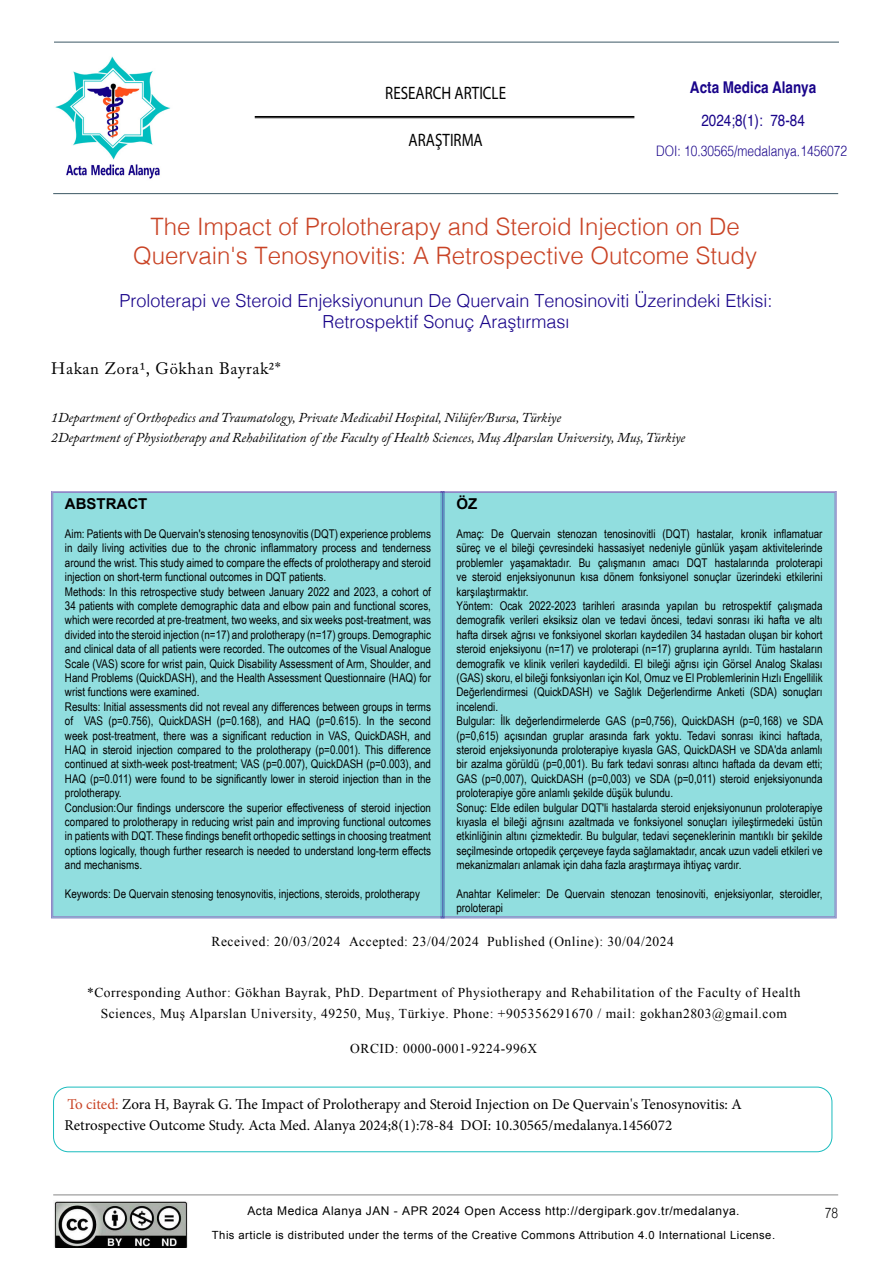
<style>
.page{position:relative;width:893px;height:1263px;background:#fff}
.page>*{position:absolute;margin:0;border:0;box-sizing:border-box;transform-origin:0 0}
.Ana_Başlık_Eng{font:300 24px/28.8px "Helvetica";color:#c94325;text-align:center}
.t1{font:300 18px "Helvetica";color:#19048a}
.t2{font:18px "Myriad Pro";color:#000;scale:.83 1}
.Ana_Metin_Al__ActaMedica{font:16.5px "Adobe Caslon Pro";letter-spacing:.04em;color:#000}
.t3{font:700 16.2px "Helvetica";color:#19048a;scale:.83 1}
.t4{font:16.2px "Helvetica";color:#19048a;scale:.83 1}
.t5{font:15px/21.6px "Minion Pro";color:#000}
.t6{font:700 15px "Arial";color:#000}
.t7{font:300 14.4px "Helv";color:#19048a;scale:.83 1}
.t8{font:300 14.4px "Helv";color:#000;scale:.83 1}
.Ana_Metin_Al__ActaMedica-2{font:13.65px "Times New Roman";letter-spacing:.04em;color:#000}
.Ana_Metin_Al__ActaMedica-3{font:13.5px/21px "Times New Roman";letter-spacing:.04em;color:#000;text-align:center}
.Kurumlar{font:italic 13.5px "Adobe Caslon Pro";color:#000}
.Özet_Metin_Al__ActaMedica{font:12px/14.4px "Arial Narrow";color:#000;text-align:justify}
.t9{font:12px "Arial";letter-spacing:.04em;color:#000}
.t10{font:11.25px "Arial";letter-spacing:.04em;color:#000}
.s1{color:#c94325}
</style>
<div class="page">
<hr style="left:54px;top:42px;width:785px;height:1px;background:#3c5764">
<hr style="left:53px;top:193px;width:785px;height:1px;background:#3c5764">
<hr style="left:53px;top:1194px;width:785px;height:1px;background:#000">
<img style="left:55px;top:56px;width:115px;height:123px">
<hr style="left:255px;top:116px;width:379px;height:1px;background:#000">
<hr style="left:255px;top:117px;width:379px;height:1px;background:#000">
<div style="left:444px;top:491px;width:392px;height:427px;background:#91dedf"></div>
<div style="left:51px;top:491px;width:393px;height:427px;background:#91dedf"></div>
<img style="left:54px;top:1201px;width:134px;height:47px">
<div style="left:53px;top:1087px;width:779px;height:65px;border:1px solid #1abcbe;border-radius:15px"></div>
<h2 class="t2" style="left:385px;top:82px;width:147px">RESEARCH ARTICLE</h2>
<h2 class="t2" style="left:409px;top:129px;width:91px">ARAŞTIRMA</h2>
<p class="t3" style="left:690px;top:78px;width:154px">Acta Medica Alanya</p>
<p class="t4" style="left:701px;top:107px;width:126px">2024;8(1): 78-84</p>
<p class="t7" style="left:656px;top:142px;width:231px">DOI: 10.30565/medalanya.1456072</p>
<p class="Ana_Başlık_Eng" style="left:133px;top:210px;width:626px">The Impact of Prolotherapy and Steroid Injection on De<br>Quervain's Tenosynovitis: A Retrospective Outcome Study</p>
<p class="t1" style="left:119px;top:285px;width:655px">Proloterapi ve Steroid Enjeksiyonunun De Quervain Tenosinoviti Üzerindeki Etkisi:</p>
<p class="t1" style="left:322px;top:307px;width:249px">Retrospektif Sonuç Araştırması</p>
<p class="Ana_Metin_Al__ActaMedica" style="left:51px;top:359px;width:231px">Hakan Zora1, Gökhan Bayrak2*</p>
<p class="Kurumlar" style="left:51px;top:410px;width:511px">1Department of Orthopedics and Traumatology, Private Medicabil Hospital, Nilüfer/Bursa, Türkiye</p>
<p class="Kurumlar" style="left:51px;top:429px;width:635px">2Department of Physiotherapy and Rehabilitation of the Faculty of Health Sciences, Muş Alparslan University, Muş, Türkiye</p>
<p class="t6" style="left:65px;top:494px;width:84px">ABSTRACT</p>
<p class="Özet_Metin_Al__ActaMedica" style="left:65px;top:526px;width:368px">Aim: Patients with De Quervain's stenosing tenosynovitis (DQT) experience problems in daily living activities due to the chronic inflammatory process and tenderness around the wrist. This study aimed to compare the effects of prolotherapy and steroid injection on short-term functional outcomes in DQT patients.</p>
<p class="Özet_Metin_Al__ActaMedica" style="left:65px;top:584px;width:368px">Methods: In this retrospective study between January 2022 and 2023, a cohort of 34 patients with complete demographic data and elbow pain and functional scores, which were recorded at pre-treatment, two weeks, and six weeks post-treatment, was divided into the steroid injection (n=17) and prolotherapy (n=17) groups. Demographic and clinical data of all patients were recorded. The outcomes of the Visual Analogue Scale (VAS) score for wrist pain, Quick Disability Assessment of Arm, Shoulder, and Hand Problems (QuickDASH), and the Health Assessment Questionnaire (HAQ) for wrist functions were examined.</p>
<p class="Özet_Metin_Al__ActaMedica" style="left:65px;top:699px;width:368px">Results: Initial assessments did not reveal any differences between groups in terms of VAS (p=0.756), QuickDASH (p=0.168), and HAQ (p=0.615). In the second week post-treatment, there was a significant reduction in VAS, QuickDASH, and HAQ in steroid injection compared to the prolotherapy (p=0.001). This difference continued at sixth-week post-treatment; VAS (p=0.007), QuickDASH (p=0.003), and HAQ (p=0.011) were found to be significantly lower in steroid injection than in the prolotherapy.</p>
<p class="Özet_Metin_Al__ActaMedica" style="left:65px;top:800px;width:368px">Conclusion:Our findings underscore the superior effectiveness of steroid injection compared to prolotherapy in reducing wrist pain and improving functional outcomes in patients with DQT. These findings benefit orthopedic settings in choosing treatment options logically, though further research is needed to understand long-term effects and mechanisms.</p>
<p class="Özet_Metin_Al__ActaMedica" style="left:65px;top:886px;width:356px">Keywords: De Quervain stenosing tenosynovitis, injections, steroids, prolotherapy</p>
<p class="t6" style="left:456px;top:494px;width:22px">ÖZ</p>
<p class="Özet_Metin_Al__ActaMedica" style="left:456px;top:526px;width:368px">Amaç: De Quervain stenozan tenosinovitli (DQT) hastalar, kronik inflamatuar süreç ve el bileği çevresindeki hassasiyet nedeniyle günlük yaşam aktivitelerinde problemler yaşamaktadır. Bu çalışmanın amacı DQT hastalarında proloterapi ve steroid enjeksiyonunun kısa dönem fonksiyonel sonuçlar üzerindeki etkilerini karşılaştırmaktır.</p>
<p class="Özet_Metin_Al__ActaMedica" style="left:456px;top:598px;width:368px">Yöntem: Ocak 2022-2023 tarihleri arasında yapılan bu retrospektif çalışmada demografik verileri eksiksiz olan ve tedavi öncesi, tedavi sonrası iki hafta ve altı hafta dirsek ağrısı ve fonksiyonel skorları kaydedilen 34 hastadan oluşan bir kohort steroid enjeksiyonu (n=17) ve proloterapi (n=17) gruplarına ayrıldı. Tüm hastaların demografik ve klinik verileri kaydedildi. El bileği ağrısı için Görsel Analog Skalası (GAS) skoru, el bileği fonksiyonları için Kol, Omuz ve El Problemlerinin Hızlı Engellilik Değerlendirmesi (QuickDASH) ve Sağlık Değerlendirme Anketi (SDA) sonuçları incelendi.</p>
<p class="Özet_Metin_Al__ActaMedica" style="left:456px;top:713px;width:368px">Bulgular: İlk değerlendirmelerde GAS (p=0,756), QuickDASH (p=0,168) ve SDA (p=0,615) açısından gruplar arasında fark yoktu. Tedavi sonrası ikinci haftada, steroid enjeksiyonunda proloterapiye kıyasla GAS, QuickDASH ve SDA'da anlamlı bir azalma görüldü (p=0,001). Bu fark tedavi sonrası altıncı haftada da devam etti; GAS (p=0,007), QuickDASH (p=0,003) ve SDA (p=0,011) steroid enjeksiyonunda proloterapiye göre anlamlı şekilde düşük bulundu.</p>
<p class="Özet_Metin_Al__ActaMedica" style="left:456px;top:800px;width:368px">Sonuç: Elde edilen bulgular DQT'li hastalarda steroid enjeksiyonunun proloterapiye kıyasla el bileği ağrısını azaltmada ve fonksiyonel sonuçları iyileştirmedeki üstün etkinliğinin altını çizmektedir. Bu bulgular, tedavi seçeneklerinin mantıklı bir şekilde seçilmesinde ortopedik çerçeveye fayda sağlamaktadır, ancak uzun vadeli etkileri ve mekanizmaları anlamak için daha fazla araştırmaya ihtiyaç vardır.</p>
<p class="Özet_Metin_Al__ActaMedica" style="left:456px;top:886px;width:368px">Anahtar Kelimeler: De Quervain stenozan tenosinoviti, enjeksiyonlar, steroidler, proloterapi</p>
<p class="Ana_Metin_Al__ActaMedica-2" style="left:211px;top:932px;width:464px">Received: 20/03/2024 Accepted: 23/04/2024 Published (Online): 30/04/2024</p>
<p class="Ana_Metin_Al__ActaMedica-3" style="left:87px;top:982px;width:715px">*Corresponding Author: Gökhan Bayrak, PhD. Department of Physiotherapy and Rehabilitation of the Faculty of Health<br>Sciences, Muş Alparslan University, 49250, Muş, Türkiye. Phone: +905356291670 / mail: gokhan2803@gmail.com</p>
<p class="Ana_Metin_Al__ActaMedica-3" style="left:350px;top:1037px;width:189px">ORCID: 0000-0001-9224-996X</p>
<p class="t5" style="left:64px;top:1093px;width:679px"><span class="s1">To cited:</span> Zora H, Bayrak G. The Impact of Prolotherapy and Steroid Injection on De Quervain's Tenosynovitis: A<br>Retrospective Outcome Study. Acta Med. Alanya 2024;8(1):78-84 DOI: 10.30565/medalanya.1456072</p>
<p class="t9" style="left:247px;top:1203px;width:494px">Acta Medica Alanya JAN - APR 2024 Open Access http://dergipark.gov.tr/medalanya.</p>
<p class="t10" style="left:212px;top:1227px;width:565px">This article is distributed under the terms of the Creative Commons Attribution 4.0 International License.</p>
<p class="t8" style="left:825px;top:1204px;width:18px">78</p>
</div>
